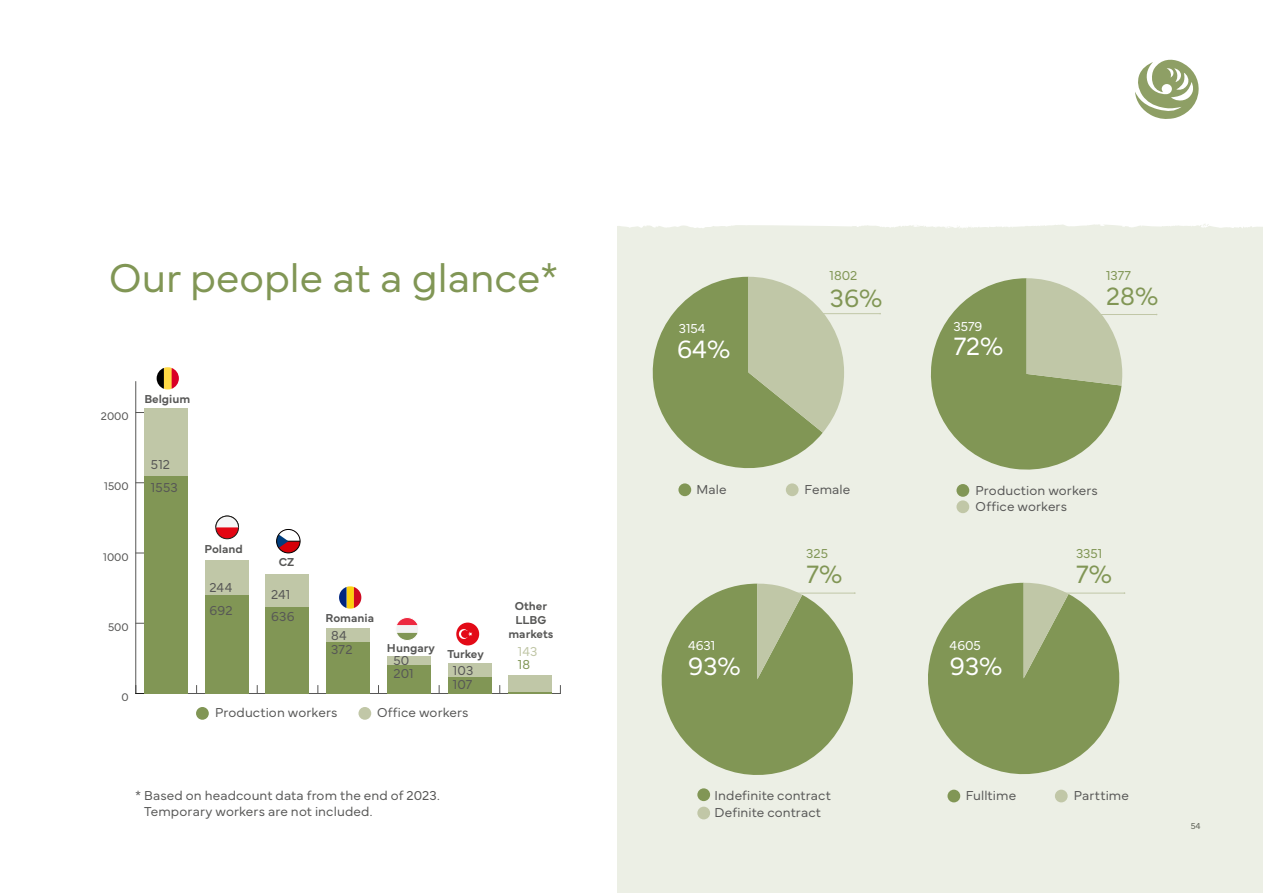
<style>
.page{position:relative;width:1263px;height:893px;background:#fff}
.page>*{position:absolute;margin:0;border:0;box-sizing:border-box;transform-origin:0 0}
.t1{font:300 42px "Mundial";color:#819655}
.t2{font:300 26.1px "Mundial";color:#fff}
.t3{font:300 26.1px "Mundial";color:#819655}
.t4{font:300 13.5px/22.5px "Mundial";letter-spacing:.01em;color:#575756}
.t5{font:300 13.5px "Mundial";color:#819655}
.t6{font:300 13.5px "Mundial";color:#fff}
.t7{font:300 13.5px "Mundial";color:#c1c7a7}
.t8{font:600 12px/14.4px "Mundial";color:#575756;text-align:center}
.t9{font:300 11.55px "Mundial";color:#575756}
.t10{font:300 9px "Mundial";color:#575756}
</style>
<div class="page">
<svg style="left:1135px;top:60px;width:63px;height:59px"></svg>
<div style="left:617px;top:230px;width:646px;height:663px;background:#ecefe5"></div>
<svg style="left:617px;top:224px;width:646px;height:6px;fill:#ecefe5"></svg>
<svg style="left:925px;top:278px;width:197px;height:197px;background:#a9b68a"></svg>
<svg style="left:648px;top:584px;width:218px;height:205px;background:#aab88c"></svg>
<hr style="left:1071px;top:314px;width:86px;height:1px;background:#c1c7a7">
<svg style="left:914px;top:583px;width:219px;height:205px;background:#aab88d"></svg>
<div style="left:947px;top:790px;width:13px;height:12px;background:#819655;border-radius:50%"></div>
<svg style="left:641px;top:277px;width:203px;height:203px;background:#b1bd94"></svg>
<hr style="left:795px;top:313px;width:85px;height:1px;background:#c1c7a7">
<div style="left:678px;top:483px;width:13px;height:13px;background:#819655;border-radius:50%"></div>
<div style="left:786px;top:483px;width:12px;height:13px;background:#c1c7a7;border-radius:50%"></div>
<div style="left:1055px;top:790px;width:13px;height:12px;background:#c1c7a7;border-radius:50%"></div>
<div style="left:956px;top:484px;width:13px;height:13px;background:#819655;border-radius:50%"></div>
<div style="left:956px;top:500px;width:13px;height:13px;background:#c1c7a7;border-radius:50%"></div>
<div style="left:697px;top:788px;width:13px;height:13px;background:#819655;border-radius:50%"></div>
<div style="left:697px;top:807px;width:13px;height:12px;background:#c1c7a7;border-radius:50%"></div>
<div style="left:196px;top:707px;width:13px;height:13px;background:#819655;border-radius:50%"></div>
<div style="left:358px;top:707px;width:13px;height:13px;background:#c1c7a7;border-radius:50%"></div>
<hr style="left:135px;top:693px;width:426px;height:1px;background:#575756">
<hr style="left:135px;top:381px;width:1px;height:313px;background:#575756">
<svg style="left:135px;top:685px;width:9px;height:9px"></svg>
<div style="left:144px;top:409px;width:44px;height:67px;background:#c0c7a7"></div>
<div style="left:205px;top:561px;width:43px;height:35px;background:#c0c7a7"></div>
<div style="left:265px;top:575px;width:44px;height:32px;background:#c0c7a7"></div>
<div style="left:326px;top:628px;width:44px;height:14px;background:#c0c7a7"></div>
<div style="left:387px;top:656px;width:44px;height:9px;background:#c0c7a7"></div>
<div style="left:448px;top:663px;width:43px;height:14px;background:#c0c7a7"></div>
<div style="left:508px;top:675px;width:44px;height:17px;background:#c0c7a7"></div>
<div style="left:144px;top:476px;width:44px;height:218px;background:#819655"></div>
<div style="left:205px;top:596px;width:43px;height:98px;background:#819655"></div>
<div style="left:265px;top:607px;width:44px;height:87px;background:#819655"></div>
<div style="left:326px;top:642px;width:44px;height:52px;background:#819655"></div>
<div style="left:387px;top:665px;width:44px;height:29px;background:#819655"></div>
<div style="left:448px;top:677px;width:43px;height:17px;background:#819655"></div>
<hr style="left:508px;top:692px;width:44px;height:2px;background:#819655">
<svg style="left:216px;top:516px;width:23px;height:23px"></svg>
<div style="left:216px;top:516px;width:23px;height:23px;border:1px solid #1d1d1b;border-radius:50%"></div>
<svg style="left:216px;top:516px;width:23px;height:11px"></svg>
<svg style="left:157px;top:367px;width:22px;height:22px"></svg>
<svg style="left:339px;top:586px;width:22px;height:23px"></svg>
<svg style="left:277px;top:529px;width:23px;height:24px"></svg>
<div style="left:277px;top:529px;width:23px;height:24px;border:1px solid #000;border-radius:50%"></div>
<svg style="left:396px;top:619px;width:21px;height:21px"></svg>
<div style="left:396px;top:617px;width:23px;height:23px;border:1px solid #fff;border-radius:50%"></div>
<div style="left:456px;top:623px;width:23px;height:22px;background:#e30a17;border-radius:50%"></div>
<svg style="left:459px;top:629px;width:13px;height:10px"></svg>
<h1 class="t1" style="left:109px;top:245px;width:451px">Our people at a glance*</h1>
<p class="t9" style="left:101px;top:407px;width:29px">2000</p>
<p class="t9" style="left:104px;top:477px;width:26px">1500</p>
<p class="t8" style="left:144px;top:391px;width:48px">Belgium</p>
<p class="t4" style="left:151px;top:452px;width:28px">512<br>1553</p>
<p class="t9" style="left:103px;top:548px;width:27px">1000</p>
<p class="t9" style="left:108px;top:618px;width:22px">500</p>
<p class="t9" style="left:122px;top:688px;width:9px">0</p>
<p class="t8" style="left:205px;top:541px;width:40px">Poland</p>
<p class="t8" style="left:279px;top:553px;width:17px">CZ</p>
<p class="t4" style="left:210px;top:575px;width:24px">244<br>692</p>
<p class="t4" style="left:271px;top:582px;width:25px">241<br>636</p>
<p class="t8" style="left:325px;top:609px;width:50px">Romania</p>
<p class="t4" style="left:331px;top:628px;width:23px;line-height:13.5px">84<br>372</p>
<p class="t8" style="left:387px;top:640px;width:50px">Hungary</p>
<p class="t8" style="left:447px;top:646px;width:38px">Turkey</p>
<p class="t4" style="left:394px;top:652px;width:21px;line-height:13.5px">50<br>201</p>
<p class="t4" style="left:453px;top:663px;width:22px;line-height:13.5px">103<br>107</p>
<p class="t4" style="left:215px;top:700px;width:124px">Production workers</p>
<p class="t4" style="left:377px;top:700px;width:93px">Office workers</p>
<p class="t8" style="left:508px;top:597px;width:46px">Other<br>LLBG markets</p>
<p class="t7" style="left:518px;top:640px;width:21px">143</p>
<p class="t5" style="left:518px;top:654px;width:14px">18</p>
<p class="t4" style="left:144px;top:785px;width:297px;line-height:16.5px;text-indent:-9px">* Based on headcount data from the end of 2023.<br>Temporary workers are not included.</p>
<p class="t6" style="left:679px;top:318px;width:28px">3154</p>
<h2 class="t2" style="left:677px;top:328px;width:55px">64%</h2>
<p class="t5" style="left:830px;top:265px;width:29px">1802</p>
<h2 class="t3" style="left:830px;top:277px;width:54px">36%</h2>
<p class="t6" style="left:953px;top:316px;width:30px">3579</p>
<h2 class="t2" style="left:954px;top:326px;width:51px">72%</h2>
<p class="t5" style="left:1106px;top:265px;width:26px">1377</p>
<h2 class="t3" style="left:1106px;top:275px;width:54px">28%</h2>
<p class="t4" style="left:696px;top:477px;width:32px">Male</p>
<p class="t4" style="left:804px;top:477px;width:47px">Female</p>
<p class="t4" style="left:976px;top:481px;width:124px;line-height:16.5px">Production workers<br>Office workers</p>
<p class="t5" style="left:806px;top:543px;width:23px">325</p>
<p class="t5" style="left:1076px;top:543px;width:28px">3351</p>
<h2 class="t3" style="left:806px;top:553px;width:37px">7%</h2>
<h2 class="t3" style="left:1076px;top:553px;width:37px">7%</h2>
<p class="t6" style="left:688px;top:635px;width:29px">4631</p>
<p class="t6" style="left:950px;top:635px;width:33px">4605</p>
<h2 class="t2" style="left:688px;top:646px;width:54px">93%</h2>
<h2 class="t2" style="left:950px;top:646px;width:54px">93%</h2>
<p class="t4" style="left:715px;top:783px;width:118px">Indefinite contract</p>
<p class="t4" style="left:966px;top:783px;width:52px">Fulltime</p>
<p class="t4" style="left:1074px;top:783px;width:57px">Parttime</p>
<p class="t4" style="left:715px;top:800px;width:108px">Definite contract</p>
<p class="t10" style="left:1191px;top:818px;width:11px">54</p>
</div>
